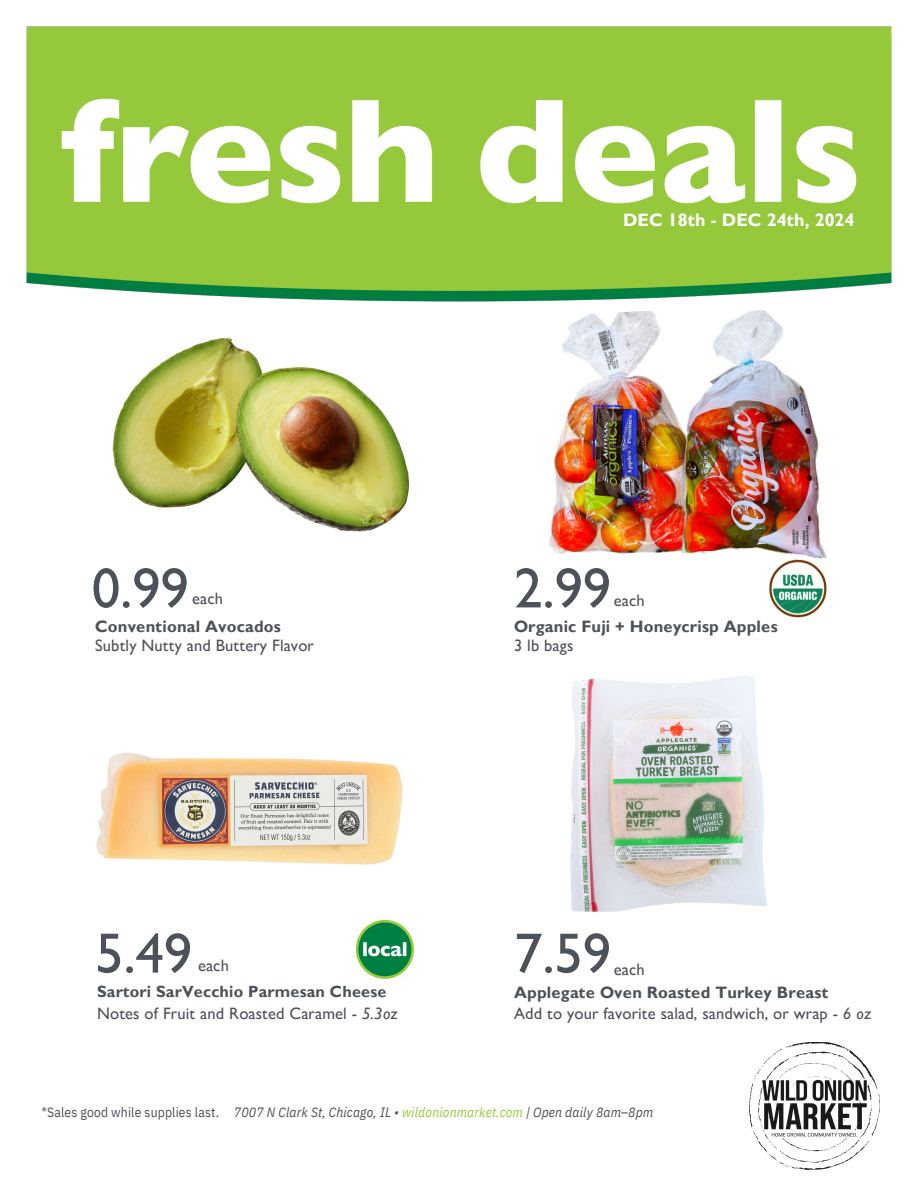
<style>
.page{position:relative;width:918px;height:1188px;background:#fff}
.page>*{position:absolute;margin:0;border:0;box-sizing:border-box;transform-origin:0 0}
.t1{font:500 57px "Gill Sans MT Std";letter-spacing:-.005em;color:#4d525a}
.t2{font:700 18px "Gill Sans MT Std";letter-spacing:.005em;color:#fff}
.t3{font:500 16.5px "Gill Sans MT Std";letter-spacing:.01em;color:#4d525a}
.t4{font:700 16.5px "Gill Sans MT Std";letter-spacing:.01em;color:#4d525a}
.t5{font:700 16.2px "Gill Sans MT Std";letter-spacing:.01em;color:#4d525a}
.t6{font:italic 13.5px "IBM Plex Sans Cond";letter-spacing:.01em;color:#4d525a}
.t7{font:13.5px "IBM Plex Sans Cond";letter-spacing:.01em;color:#4d525a}
.s1{font-style:italic}
.s2{color:#99ca3c}
</style>
<div class="page">
<img style="left:26px;top:26px;width:866px;height:276px">
<img style="left:750px;top:1043px;width:129px;height:127px">
<img style="left:357px;top:921px;width:56px;height:57px">
<img style="left:112px;top:337px;width:297px;height:195px">
<img style="left:96px;top:752px;width:307px;height:113px">
<img style="left:570px;top:675px;width:197px;height:237px">
<img style="left:769px;top:561px;width:58px;height:56px">
<img style="left:549px;top:311px;width:128px;height:243px">
<img style="left:677px;top:310px;width:150px;height:251px">
<p class="t2" style="left:623px;top:214px;width:233px">DEC 18th - DEC 24th, 2024</p>
<p class="t1" style="left:92px;top:569px;width:99px">0.99</p>
<h1 class="t4" style="left:95px;top:620px;width:187px">Conventional Avocados</h1>
<h2 class="t3" style="left:95px;top:639px;width:220px">Subtly Nutty and Buttery Flavor</h2>
<h3 class="t3" style="left:192px;top:593px;width:32px">each</h3>
<h1 class="t1" style="left:95px;top:934px;width:99px">5.49</h1>
<h2 class="t5" style="left:97px;top:986px;width:291px">Sartori SarVecchio Parmesan Cheese</h2>
<h2 class="t3" style="left:97px;top:1008px;width:303px">Notes of Fruit and Roasted Caramel - <span class="s1">5.3oz</span></h2>
<h2 class="t3" style="left:198px;top:959px;width:32px">each</h2>
<p class="t1" style="left:514px;top:569px;width:99px">2.99</p>
<h2 class="t3" style="left:614px;top:595px;width:32px">each</h2>
<p class="t4" style="left:514px;top:620px;width:265px">Organic Fuji + Honeycrisp Apples</p>
<p class="t3" style="left:514px;top:639px;width:61px">3 lb bags</p>
<h2 class="t1" style="left:514px;top:934px;width:99px">7.59</h2>
<h2 class="t4" style="left:514px;top:986px;width:316px">Applegate Oven Roasted Turkey Breast</h2>
<h2 class="t3" style="left:514px;top:1008px;width:359px">Add to your favorite salad, sandwich, or wrap - <span class="s1">6 oz</span></h2>
<p class="t3" style="left:614px;top:964px;width:32px">each</p>
<p class="t7" style="left:41px;top:1103px;width:179px">*Sales good while supplies last.</p>
<h1 class="t6" style="left:234px;top:1103px;width:421px">7007 N Clark St, Chicago, IL • <span class="s2">wildonionmarket.com</span> | Open daily 8am–8pm</h1>
</div>
